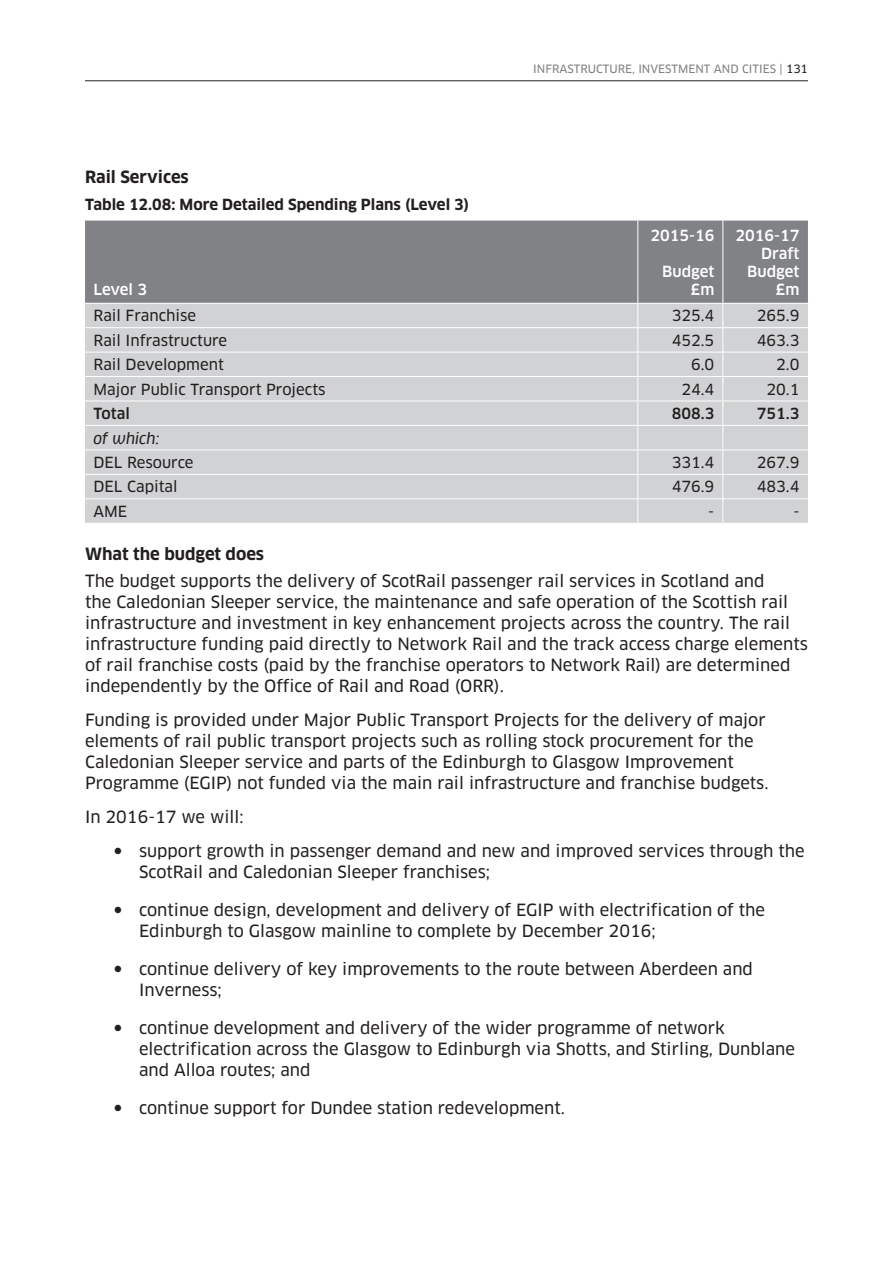
<style>
.page{position:relative;width:893px;height:1263px;background:#fff}
.page>*{position:absolute;margin:0;border:0;box-sizing:border-box;transform-origin:0 0}
.t1{font:16.5px/21px "Clan News";color:#231f20}
.t2{font:700 16.5px "Clan";color:#231f20}
.t3{font:15px "Clan News";color:#231f20}
.t4{font:700 15px "Clan";color:#231f20}
.t5{font:500 15px/18px "Clan";color:#fff;text-align:right}
.t6{font:500 15px "Clan";color:#231f20}
.t7{font:15px "Clan News Ita";color:#231f20}
.t8{font:11.25px "Clan News";color:#808285}
.s1{color:#231f20}
</style>
<div class="page">
<hr style="left:85px;top:80px;width:723px;height:1px;background:#231f20">
<div style="left:85px;top:221px;width:723px;height:82px;background:#808285"></div>
<div style="left:85px;top:304px;width:723px;height:219px;background:#d1d2d4"></div>
<hr style="left:637px;top:221px;width:1px;height:82px;background:#fff">
<hr style="left:722px;top:221px;width:1px;height:82px;background:#fff">
<hr style="left:85px;top:327px;width:553px;height:1px;background:#fff">
<hr style="left:638px;top:327px;width:85px;height:1px;background:#fff">
<hr style="left:723px;top:327px;width:85px;height:1px;background:#fff">
<hr style="left:85px;top:352px;width:553px;height:1px;background:#fff">
<hr style="left:638px;top:352px;width:85px;height:1px;background:#fff">
<hr style="left:723px;top:352px;width:85px;height:1px;background:#fff">
<hr style="left:85px;top:376px;width:553px;height:1px;background:#fff">
<hr style="left:638px;top:376px;width:85px;height:1px;background:#fff">
<hr style="left:723px;top:376px;width:85px;height:1px;background:#fff">
<hr style="left:85px;top:401px;width:553px;height:1px;background:#fff">
<hr style="left:638px;top:401px;width:85px;height:1px;background:#fff">
<hr style="left:723px;top:401px;width:85px;height:1px;background:#fff">
<hr style="left:85px;top:425px;width:553px;height:1px;background:#fff">
<hr style="left:638px;top:425px;width:85px;height:1px;background:#fff">
<hr style="left:723px;top:425px;width:85px;height:1px;background:#fff">
<hr style="left:85px;top:450px;width:553px;height:1px;background:#fff">
<hr style="left:638px;top:450px;width:85px;height:1px;background:#fff">
<hr style="left:723px;top:450px;width:85px;height:1px;background:#fff">
<hr style="left:85px;top:474px;width:553px;height:1px;background:#fff">
<hr style="left:638px;top:474px;width:85px;height:1px;background:#fff">
<hr style="left:723px;top:474px;width:85px;height:1px;background:#fff">
<hr style="left:85px;top:498px;width:553px;height:1px;background:#fff">
<svg style="left:637px;top:304px;width:1px;height:219px"></svg>
<hr style="left:638px;top:498px;width:85px;height:1px;background:#fff">
<svg style="left:722px;top:304px;width:1px;height:219px"></svg>
<hr style="left:723px;top:498px;width:85px;height:1px;background:#fff">
<p class="t2" style="left:85px;top:167px;width:105px">Rail Services</p>
<p class="t4" style="left:85px;top:195px;width:386px">Table 12.08: More Detailed Spending Plans (Level 3)</p>
<p class="t5" style="left:94px;top:280px;width:55px">Level 3</p>
<p class="t8" style="left:533px;top:61px;width:276px">INFRASTRUCTURE, INVESTMENT AND CITIES | <span class="s1">131</span></p>
<p class="t5" style="left:650px;top:226px;width:66px">2015-16</p>
<p class="t5" style="left:662px;top:262px;width:54px">Budget £m</p>
<p class="t5" style="left:735px;top:226px;width:66px">2016-17<br>Draft<br>Budget £m</p>
<p class="t3" style="left:94px;top:306px;width:104px">Rail Franchise</p>
<p class="t3" style="left:672px;top:306px;width:44px">325.4</p>
<p class="t3" style="left:757px;top:306px;width:44px">265.9</p>
<p class="t3" style="left:94px;top:331px;width:135px">Rail Infrastructure</p>
<p class="t3" style="left:672px;top:331px;width:44px">452.5</p>
<p class="t3" style="left:757px;top:331px;width:44px">463.3</p>
<p class="t3" style="left:94px;top:355px;width:132px">Rail Development</p>
<p class="t3" style="left:691px;top:355px;width:25px">6.0</p>
<p class="t3" style="left:776px;top:355px;width:25px">2.0</p>
<p class="t3" style="left:94px;top:380px;width:234px">Major Public Transport Projects</p>
<p class="t3" style="left:681px;top:380px;width:34px">24.4</p>
<p class="t3" style="left:766px;top:380px;width:34px">20.1</p>
<p class="t6" style="left:94px;top:404px;width:38px">Total</p>
<p class="t6" style="left:672px;top:404px;width:44px">808.3</p>
<p class="t6" style="left:757px;top:404px;width:44px">751.3</p>
<p class="t7" style="left:94px;top:430px;width:67px">of which:</p>
<p class="t3" style="left:94px;top:453px;width:102px">DEL Resource</p>
<p class="t3" style="left:672px;top:453px;width:44px">331.4</p>
<p class="t3" style="left:757px;top:453px;width:44px">267.9</p>
<p class="t3" style="left:94px;top:478px;width:86px">DEL Capital</p>
<p class="t3" style="left:672px;top:478px;width:44px">476.9</p>
<p class="t3" style="left:757px;top:478px;width:44px">483.4</p>
<p class="t3" style="left:94px;top:502px;width:35px">AME</p>
<p class="t3" style="left:708px;top:502px;width:8px">-</p>
<p class="t3" style="left:793px;top:502px;width:8px">-</p>
<p class="t2" style="left:85px;top:544px;width:181px">What the budget does</p>
<p class="t1" style="left:85px;top:571px;width:724px">The budget supports the delivery of ScotRail passenger rail services in Scotland and<br>the Caledonian Sleeper service, the maintenance and safe operation of the Scottish rail infrastructure and investment in key enhancement projects across the country. The rail infrastructure funding paid directly to Network Rail and the track access charge elements of rail franchise costs (paid by the franchise operators to Network Rail) are determined independently by the Office of Rail and Road (ORR).</p>
<p class="t1" style="left:85px;top:710px;width:685px">Funding is provided under Major Public Transport Projects for the delivery of major elements of rail public transport projects such as rolling stock procurement for the Caledonian Sleeper service and parts of the Edinburgh to Glasgow Improvement Programme (EGIP) not funded via the main rail infrastructure and franchise budgets.</p>
<p class="t1" style="left:139px;top:800px;width:667px;line-height:33.8px;text-indent:-54px">In 2016-17 we will:<br>support growth in passenger demand and new and improved services through the</p>
<p class="t1" style="left:139px;top:861px;width:353px">ScotRail and Caledonian Sleeper franchises;</p>
<p class="t1" style="left:139px;top:899px;width:628px">continue design, development and delivery of EGIP with electrification of the<br>Edinburgh to Glasgow mainline to complete by December 2016;</p>
<p class="t1" style="left:139px;top:958px;width:615px">continue delivery of key improvements to the route between Aberdeen and<br>Inverness;</p>
<p class="t1" style="left:139px;top:1017px;width:657px">continue development and delivery of the wider programme of network electrification across the Glasgow to Edinburgh via Shotts, and Stirling, Dunblane and Alloa routes; and</p>
<p class="t1" style="left:139px;top:1097px;width:427px">continue support for Dundee station redevelopment.</p>
</div>
